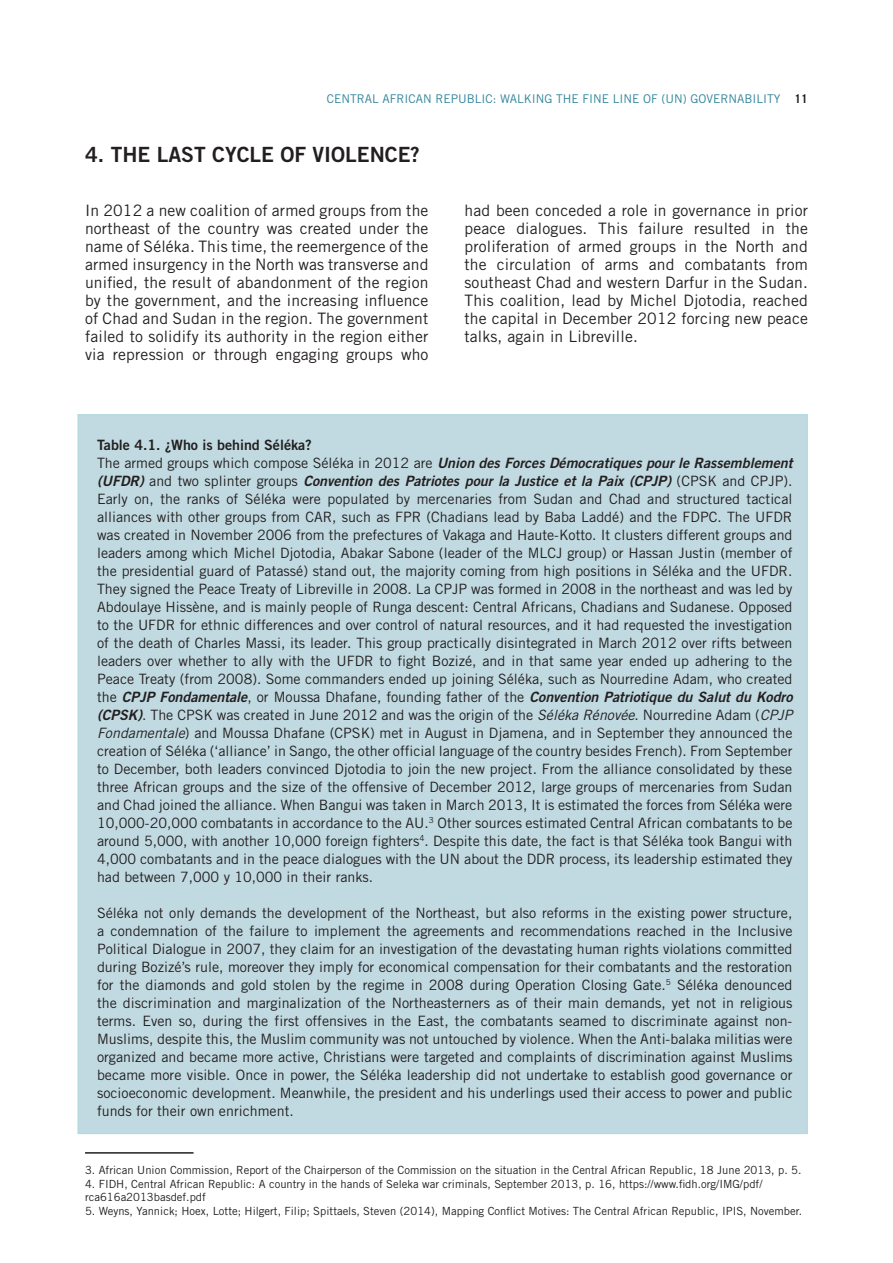
<style>
.page{position:relative;width:893px;height:1263px;background:#fff}
.page>*{position:absolute;margin:0;border:0;box-sizing:border-box;transform-origin:0 0}
.t1{font:21px "Trade Gothic LT Std Bd 2";color:#231f20}
.t2{font:15.75px/18px "Trade Gothic LT Std";letter-spacing:.01em;color:#231f20;text-align:justify}
.t3{font:14.25px/18px "Trade Gothic LT Std";color:#231f20;text-align:justify}
.t4{font:14.25px/18px "Trade Gothic LT Std Bd 2 Obl";color:#231f20}
.t5{font:14.25px "Trade Gothic LT Std Bd 2";color:#231f20}
.t6{font:12px "Trade Gothic LT Std";color:#31849b}
.t7{font:11.25px/13.5px "Trade Gothic LT Std";color:#231f20}
.s1{font-weight:700;color:#231f20}
.s2{font-family:"Trade Gothic LT Std"}
.s3{font-family:"Trade Gothic LT Std Bd 2 Obl"}
.s4{font-style:italic}
</style>
<div class="page">
<div style="left:77px;top:414px;width:731px;height:720px;background:#c1dae1"></div>
<hr style="left:85px;top:1152px;width:109px;height:2px;background:#231f20">
<p class="t6" style="left:327px;top:91px;width:482px">CENTRAL AFRICAN REPUBLIC: WALKING THE FINE LINE OF (UN) GOVERNABILITY <span class="s1">11</span></p>
<h1 class="t1" style="left:85px;top:141px;width:336px">4. THE LAST CYCLE OF VIOLENCE?</h1>
<p class="t2" style="left:85px;top:201px;width:345px">In 2012 a new coalition of armed groups from the northeast of the country was created under the name of Séléka. This time, the reemergence of the armed insurgency in the North was transverse and unified, the result of abandonment of the region by the government, and the increasing influence of Chad and Sudan in the region. The government failed to solidify its authority in the region either via repression or through engaging groups who</p>
<p class="t2" style="left:464px;top:201px;width:345px">had been conceded a role in governance in prior peace dialogues. This failure resulted in the proliferation of armed groups in the North and the circulation of arms and combatants from southeast Chad and western Darfur in the Sudan.<br>This coalition, lead by Michel Djotodia, reached the capital in December 2012 forcing new peace talks, again in Libreville.</p>
<p class="t5" style="left:97px;top:436px;width:216px">Table 4.1. ¿Who is behind Séléka?</p>
<p class="t4" style="left:97px;top:454px;width:697px"><span class="s2">The armed groups which compose Séléka in 2012 are</span> Union des Forces Démocratiques pour le Rassemblement (UFDR) <span class="s2">and two splinter groups</span> Convention des Patriotes pour la Justice et la Paix (CPJP) <span class="s2">(CPSK and CPJP).</span></p>
<p class="t3" style="left:97px;top:490px;width:697px">Early on, the ranks of Séléka were populated by mercenaries from Sudan and Chad and structured tactical alliances with other groups from CAR, such as FPR (Chadians lead by Baba Laddé) and the FDPC. The UFDR was created in November 2006 from the prefectures of Vakaga and Haute-Kotto. It clusters different groups and leaders among which Michel Djotodia, Abakar Sabone (leader of the MLCJ group) or Hassan Justin (member of the presidential guard of Patassé) stand out, the majority coming from high positions in Séléka and the UFDR.<br>They signed the Peace Treaty of Libreville in 2008. La CPJP was formed in 2008 in the northeast and was led by Abdoulaye Hissène, and is mainly people of Runga descent: Central Africans, Chadians and Sudanese. Opposed to the UFDR for ethnic differences and over control of natural resources, and it had requested the investigation of the death of Charles Massi, its leader. This group practically disintegrated in March 2012 over rifts between leaders over whether to ally with the UFDR to fight Bozizé, and in that same year ended up adhering to the Peace Treaty (from 2008). Some commanders ended up joining Séléka, such as Nourredine Adam, who created</p>
<p class="t4" style="left:97px;top:688px;width:697px"><span class="s2">the</span> CPJP Fondamentale<span class="s2">, or Moussa Dhafane, founding father of the</span> Convention Patriotique du Salut du Kodro</p>
<p class="t3" style="left:97px;top:706px;width:697px"><span class="s3">(CPSK)</span>. The CPSK was created in June 2012 and was the origin of the <span class="s4">Séléka Rénovée</span>. Nourredine Adam (<span class="s4">CPJP Fondamentale</span>) and Moussa Dhafane (CPSK) met in August in Djamena, and in September they announced the creation of Séléka (‘alliance’ in Sango, the other official language of the country besides French). From September to December, both leaders convinced Djotodia to join the new project. From the alliance consolidated by these three African groups and the size of the offensive of December 2012, large groups of mercenaries from Sudan and Chad joined the alliance. When Bangui was taken in March 2013, It is estimated the forces from Séléka were 10,000-20,000 combatants in accordance to the AU.<sup>3</sup> Other sources estimated Central African combatants to be around 5,000, with another 10,000 foreign fighters<sup>4</sup>. Despite this date, the fact is that Séléka took Bangui with 4,000 combatants and in the peace dialogues with the UN about the DDR process, its leadership estimated they had between 7,000 y 10,000 in their ranks.</p>
<p class="t3" style="left:97px;top:904px;width:697px">Séléka not only demands the development of the Northeast, but also reforms in the existing power structure, a condemnation of the failure to implement the agreements and recommendations reached in the Inclusive Political Dialogue in 2007, they claim for an investigation of the devastating human rights violations committed during Bozizé’s rule, moreover they imply for economical compensation for their combatants and the restoration for the diamonds and gold stolen by the regime in 2008 during Operation Closing Gate.<sup>5</sup> Séléka denounced the discrimination and marginalization of the Northeasterners as of their main demands, yet not in religious terms. Even so, during the first offensives in the East, the combatants seamed to discriminate against non-Muslims, despite this, the Muslim community was not untouched by violence. When the Anti-balaka militias were organized and became more active, Christians were targeted and complaints of discrimination against Muslims became more visible. Once in power, the Séléka leadership did not undertake to establish good governance or socioeconomic development. Meanwhile, the president and his underlings used their access to power and public funds for their own enrichment.</p>
<p class="t7" style="left:85px;top:1163px;width:718px">3. African Union Commission, Report of the Chairperson of the Commission on the situation in the Central African Republic, 18 June 2013, p. 5.</p>
<p class="t7" style="left:85px;top:1177px;width:679px">4. FIDH, Central African Republic: A country in the hands of Seleka war criminals, September 2013, p. 16, https://www.fidh.org/IMG/pdf/ rca616a2013basdef.pdf</p>
<p class="t7" style="left:85px;top:1204px;width:719px">5. Weyns, Yannick; Hoex, Lotte; Hilgert, Filip; Spittaels, Steven (2014), Mapping Conflict Motives: The Central African Republic, IPIS, November.</p>
</div>
